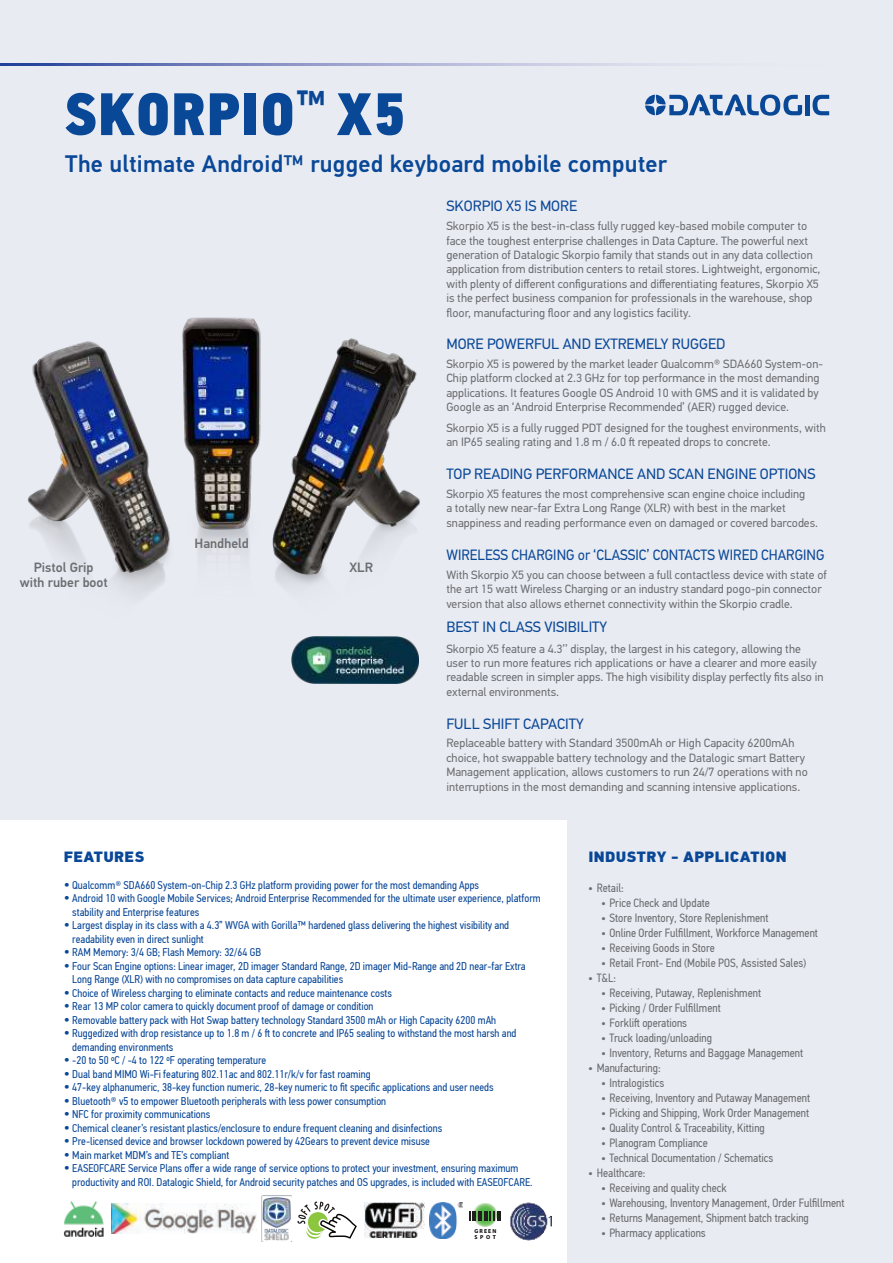
<style>
.page{position:relative;width:893px;height:1263px;background:#fff}
.page>*{position:absolute;margin:0;border:0;box-sizing:border-box;transform-origin:0 0}
.t1{font:60px "PF Din Text Cond Pro X Black";letter-spacing:.01em;color:#094797}
.t2{font:500 24px "PF Din Text Pro";letter-spacing:.01em;color:#094797}
.t3{font:15px "PF Din Text Pro";color:#094797}
.t4{font:15px "PF Din Text Pro";color:#094797;scale:.94 1}
.t5{font:900 15px "PF Din Text Pro";letter-spacing:.02em;color:#094797}
.t6{font:500 13.5px/15px "PF Din Text Pro";color:#6d6e71;text-align:center}
.t7{font:12px/14.4px "PF Din Text Pro";color:#6d6e71}
.t8{font:12px "PF Din Text Cond Pro";color:#6d6e71}
.t9{font:11.25px/13.5px "PF Din Text Cond Pro";color:#094797}
.t10{font:700 5.7px/5.7px "Myriad Pro";letter-spacing:.2em;color:#080205}
.s1{font-size:15px}
</style>
<div class="page">
<div style="left:0;top:0;width:893px;height:1262px;background:#e8ebf2"></div>
<hr style="left:0;top:64px;width:893px;height:1px;background:#fff">
<img style="left:292px;top:654px;width:126px;height:30px">
<img style="left:27px;top:317px;width:393px;height:337px">
<div style="left:0;top:820px;width:567px;height:442px;background:#fff"></div>
<div style="left:805px;top:95px;width:5px;height:20px;background:#094797"></div>
<svg style="left:812px;top:95px;width:17px;height:20px"></svg>
<svg style="left:645px;top:94px;width:157px;height:22px"></svg>
<img style="left:429px;top:1203px;width:33px;height:35px">
<img style="left:510px;top:1202px;width:42px;height:38px">
<svg style="left:472px;top:1202px;width:25px;height:25px"></svg>
<svg style="left:469px;top:1211px;width:7px;height:10px"></svg>
<hr style="left:478px;top:1211px;width:4px;height:10px;background:#211e1e">
<hr style="left:484px;top:1211px;width:4px;height:10px;background:#211e1e">
<svg style="left:490px;top:1211px;width:10px;height:10px"></svg>
<img style="left:365px;top:1202px;width:59px;height:36px">
<svg style="left:297px;top:1201px;width:60px;height:38px"></svg>
<img style="left:262px;top:1195px;width:30px;height:46px">
<img style="left:63px;top:1201px;width:41px;height:36px">
<img style="left:112px;top:1204px;width:144px;height:29px">
<h1 class="t1" style="left:64px;top:79px;width:343px">SKORPIO<sup>™</sup> X5</h1>
<h2 class="t2" style="left:65px;top:155px;width:604px">The ultimate Android™ rugged keyboard mobile computer</h2>
<p class="t6" style="left:20px;top:560px;width:90px">Pistol Grip<br>with ruber boot</p>
<p class="t6" style="left:195px;top:537px;width:56px">Handheld</p>
<p class="t6" style="left:349px;top:560px;width:25px">XLR</p>
<p class="t3" style="left:446px;top:200px;width:132px">SKORPIO X5 IS MORE</p>
<p class="t7" style="left:446px;top:220px;width:376px">Skorpio X5 is the best-in-class fully rugged key-based mobile computer to face the toughest enterprise challenges in Data Capture. The powerful next generation of Datalogic Skorpio family that stands out in any data collection application from distribution centers to retail stores. Lightweight, ergonomic, with plenty of different configurations and differentiating features, Skorpio X5 is the perfect business companion for professionals in the warehouse, shop floor, manufacturing floor and any logistics facility.</p>
<p class="t3" style="left:446px;top:338px;width:281px">MORE POWERFUL AND EXTREMELY RUGGED</p>
<p class="t7" style="left:446px;top:358px;width:378px">Skorpio X5 is powered by the market leader Qualcomm® SDA660 System-on-Chip platform clocked at 2.3 GHz for top performance in the most demanding applications. It features Google OS Android 10 with GMS and it is validated by Google as an ‘Android Enterprise Recommended’ (AER) rugged device.</p>
<p class="t7" style="left:446px;top:422px;width:381px">Skorpio X5 is a fully rugged PDT designed for the toughest environments, with an IP65 sealing rating and 1.8 m / 6.0 ft repeated drops to concrete.</p>
<p class="t3" style="left:446px;top:468px;width:371px">TOP READING PERFORMANCE AND SCAN ENGINE OPTIONS</p>
<p class="t7" style="left:446px;top:487px;width:373px">Skorpio X5 features the most comprehensive scan engine choice including<br>a totally new near-far Extra Long Range (XLR) with best in the market snappiness and reading performance even on damaged or covered barcodes.</p>
<p class="t4" style="left:446px;top:549px;width:404px">WIRELESS CHARGING or ‘CLASSIC’ CONTACTS WIRED CHARGING</p>
<p class="t7" style="left:446px;top:568px;width:382px">With Skorpio X5 you can choose between a full contactless device with state of the art 15 watt Wireless Charging or an industry standard pogo-pin connector version that also allows ethernet connectivity within the Skorpio cradle.</p>
<p class="t3" style="left:446px;top:621px;width:162px">BEST IN CLASS VISIBILITY</p>
<p class="t7" style="left:446px;top:642px;width:378px">Skorpio X5 feature a 4.3’’ display, the largest in his category, allowing the user to run more features rich applications or have a clearer and more easily readable screen in simpler apps. The high visibility display perfectly fits also in external environments.</p>
<p class="t3" style="left:446px;top:718px;width:139px">FULL SHIFT CAPACITY</p>
<p class="t7" style="left:446px;top:737px;width:363px">Replaceable battery with Standard 3500mAh or High Capacity 6200mAh choice, hot swappable battery technology and the Datalogic smart Battery Management application, allows customers to run 24/7 operations with no interruptions in the most demanding and scanning intensive applications.</p>
<p class="t5" style="left:64px;top:850px;width:82px">FEATURES</p>
<p class="t9" style="left:64px;top:878px;width:417px"><span class="s1">•</span> Qualcomm® SDA660 System-on-Chip 2.3 GHz platform providing power for the most demanding Apps</p>
<p class="t9" style="left:72px;top:891px;width:470px;text-indent:-9px"><span class="s1">•</span> Android 10 with Google Mobile Services; Android Enterprise Recommended for the ultimate user experience, platform stability and Enterprise features</p>
<p class="t9" style="left:72px;top:918px;width:438px;text-indent:-9px"><span class="s1">•</span> Largest display in its class with a 4.3” WVGA with Gorilla™ hardened glass delivering the highest visibility and readability even in direct sunlight</p>
<p class="t9" style="left:64px;top:945px;width:199px"><span class="s1">•</span> RAM Memory: 3/4 GB; Flash Memory: 32/64 GB</p>
<p class="t9" style="left:72px;top:959px;width:455px;text-indent:-9px"><span class="s1">•</span> Four Scan Engine options: Linear imager, 2D imager Standard Range, 2D imager Mid-Range and 2D near-far Extra<br>Long Range (XLR) with no compromises on data capture capabilities</p>
<p class="t9" style="left:64px;top:986px;width:330px"><span class="s1">•</span> Choice of Wireless charging to eliminate contacts and reduce maintenance costs</p>
<p class="t9" style="left:64px;top:999px;width:311px"><span class="s1">•</span> Rear 13 MP color camera to quickly document proof of damage or condition</p>
<p class="t9" style="left:64px;top:1013px;width:434px"><span class="s1">•</span> Removable battery pack with Hot Swap battery technology Standard 3500 mAh or High Capacity 6200 mAh</p>
<p class="t9" style="left:72px;top:1026px;width:446px;text-indent:-9px"><span class="s1">•</span> Ruggedized with drop resistance up to 1.8 m / 6 ft to concrete and IP65 sealing to withstand the most harsh and demanding environments</p>
<p class="t9" style="left:64px;top:1053px;width:204px"><span class="s1">•</span> -20 to 50 ºC / -4 to 122 ºF operating temperature</p>
<p class="t9" style="left:64px;top:1067px;width:308px"><span class="s1">•</span> Dual band MIMO Wi-Fi featuring 802.11ac and 802.11r/k/v for fast roaming</p>
<p class="t9" style="left:64px;top:1080px;width:431px"><span class="s1">•</span> 47-key alphanumeric, 38-key function numeric, 28-key numeric to fit specific applications and user needs</p>
<p class="t9" style="left:64px;top:1094px;width:324px"><span class="s1">•</span> Bluetooth® v5 to empower Bluetooth peripherals with less power consumption</p>
<p class="t9" style="left:64px;top:1107px;width:148px"><span class="s1">•</span> NFC for proximity communications</p>
<p class="t9" style="left:64px;top:1121px;width:380px"><span class="s1">•</span> Chemical cleaner’s resistant plastics/enclosure to endure frequent cleaning and disinfections</p>
<p class="t9" style="left:64px;top:1134px;width:368px"><span class="s1">•</span> Pre-licensed device and browser lockdown powered by 42Gears to prevent device misuse</p>
<p class="t9" style="left:64px;top:1148px;width:167px"><span class="s1">•</span> Main market MDM’s and TE’s compliant</p>
<p class="t9" style="left:72px;top:1161px;width:462px;text-indent:-9px"><span class="s1">•</span> EASEOFCARE Service Plans offer a wide range of service options to protect your investment, ensuring maximum productivity and ROI. Datalogic Shield, for Android security patches and OS upgrades, is included with EASEOFCARE.</p>
<p class="t10" style="left:474px;top:1228px;width:23px">GREEN<br>SPOT</p>
<p class="t5" style="left:588px;top:850px;width:200px">INDUSTRY - APPLICATION</p>
<p class="t8" style="left:588px;top:883px;width:37px">• Retail:</p>
<p class="t8" style="left:601px;top:898px;width:110px">• Price Check and Update</p>
<p class="t8" style="left:601px;top:913px;width:169px">• Store Inventory, Store Replenishment</p>
<p class="t8" style="left:601px;top:925px;width:218px">• Online Order Fulfillment, Workforce Management</p>
<p class="t8" style="left:601px;top:940px;width:116px">• Receiving Goods in Store</p>
<p class="t8" style="left:601px;top:955px;width:207px">• Retail Front- End (Mobile POS, Assisted Sales)</p>
<p class="t8" style="left:588px;top:973px;width:29px">• T&amp;L:</p>
<p class="t8" style="left:601px;top:985px;width:162px">• Receiving, Putaway, Replenishment</p>
<p class="t8" style="left:601px;top:1000px;width:121px">• Picking / Order Fulfillment</p>
<p class="t8" style="left:601px;top:1015px;width:88px">• Forklift operations</p>
<p class="t8" style="left:601px;top:1030px;width:113px">• Truck loading/unloading</p>
<p class="t8" style="left:601px;top:1045px;width:204px">• Inventory, Returns and Baggage Management</p>
<p class="t8" style="left:588px;top:1060px;width:74px">• Manufacturing:</p>
<p class="t8" style="left:601px;top:1075px;width:65px">• Intralogistics</p>
<p class="t8" style="left:601px;top:1090px;width:211px">• Receiving, Inventory and Putaway Management</p>
<p class="t8" style="left:601px;top:1105px;width:210px">• Picking and Shipping, Work Order Management</p>
<p class="t8" style="left:601px;top:1120px;width:165px">• Quality Control &amp; Traceability, Kitting</p>
<p class="t8" style="left:601px;top:1135px;width:108px">• Planogram Compliance</p>
<p class="t8" style="left:601px;top:1150px;width:174px">• Technical Documentation / Schematics</p>
<p class="t8" style="left:588px;top:1168px;width:59px">• Healthcare:</p>
<p class="t8" style="left:601px;top:1180px;width:127px">• Receiving and quality check</p>
<p class="t8" style="left:601px;top:1195px;width:245px">• Warehousing, Inventory Management, Order Fulfillment</p>
<p class="t8" style="left:601px;top:1210px;width:209px">• Returns Management, Shipment batch tracking</p>
<p class="t8" style="left:601px;top:1228px;width:106px">• Pharmacy applications</p>
</div>
